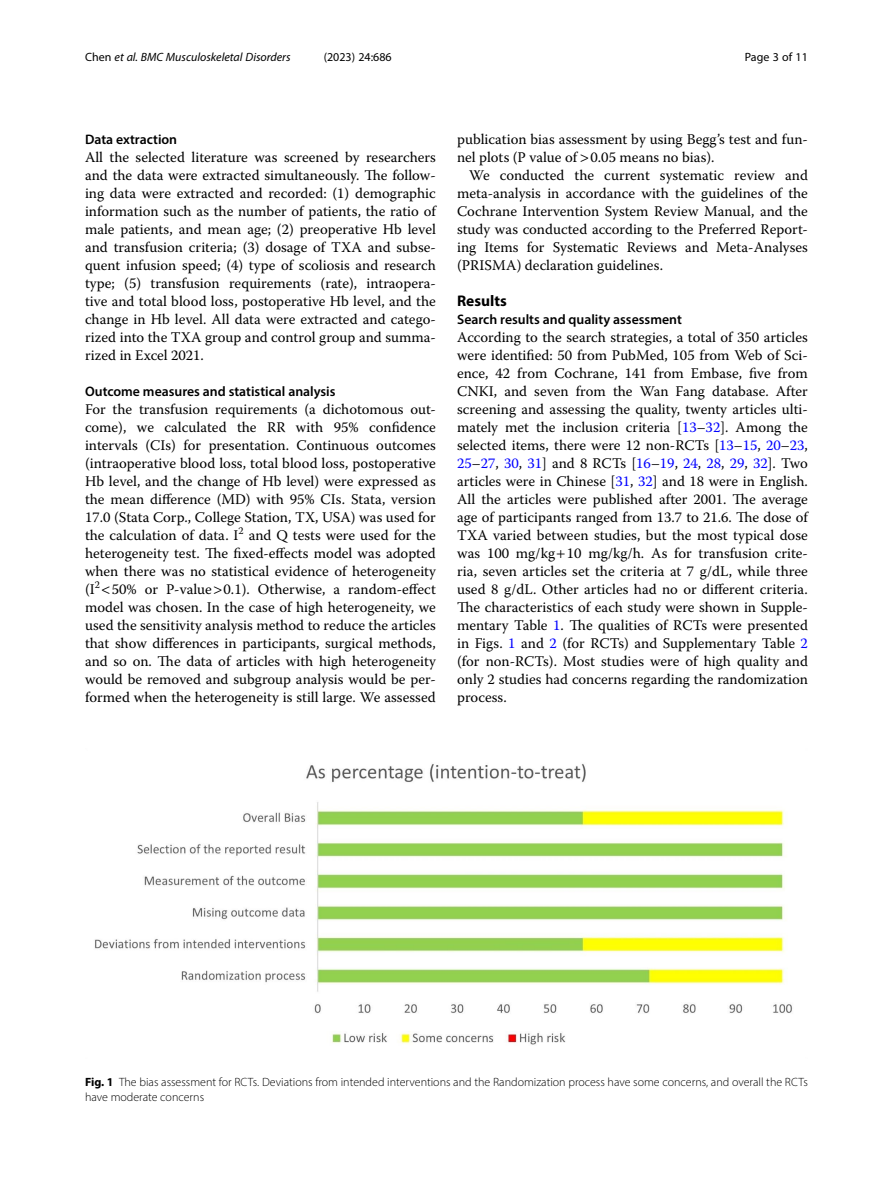
<style>
.page{position:relative;width:893px;height:1191px;background:#fff}
.page>*{position:absolute;margin:0;border:0;box-sizing:border-box;transform-origin:0 0}
.Head_1{font:700 15.45px "Myriad Pro";color:#000}
.Body_Text{font:14.7px/18px "Warnock Pro";color:#000;text-align:justify}
.Body_Text_Indent{font:14.7px/18px "Warnock Pro";color:#000;text-align:justify}
.Head_2{font:600 13.8px "Myriad Pro";color:#000}
.Head_2_After_1{font:600 13.8px "Myriad Pro";color:#000}
.Figure_Caption{font:300 12px/15px "Myriad Pro";color:#000}
.t1{font:italic 12px "Myriad Pro";color:#000}
.t2{font:12px "Myriad Pro";color:#000}
.s1{font-style:normal}
.s2{color:#00f}
.s3{font-weight:700}
</style>
<div class="page">
<img style="left:94px;top:763px;width:698px;height:282px">
<p class="t1" style="left:85px;top:50px;width:207px"><span class="s1">Chen</span> et al. BMC Musculoskeletal Disorders</p>
<p class="t2" style="left:324px;top:50px;width:70px">(2023) 24:686</p>
<p class="t2" style="left:745px;top:50px;width:65px">Page 3 of 11</p>
<p class="Head_2" style="left:85px;top:131px;width:94px">Data extraction</p>
<p class="Body_Text" style="left:85px;top:148px;width:352px">All the selected literature was screened by researchers and the data were extracted simultaneously. The follow&shy;ing data were extracted and recorded: (1) demographic information such as the number of patients, the ratio of male patients, and mean age; (2) preoperative Hb level and transfusion criteria; (3) dosage of TXA and subse&shy;quent infusion speed; (4) type of scoliosis and research type; (5) transfusion requirements (rate), intraopera&shy;tive and total blood loss, postoperative Hb level, and the change in Hb level. All data were extracted and catego&shy;rized into the TXA group and control group and summa&shy;rized in Excel 2021.</p>
<p class="Head_2" style="left:85px;top:383px;width:252px">Outcome measures and statistical analysis</p>
<p class="Body_Text" style="left:85px;top:400px;width:352px">For the transfusion requirements (a dichotomous out&shy;come), we calculated the RR with 95% confidence intervals (CIs) for presentation. Continuous outcomes (intraoperative blood loss, total blood loss, postoperative Hb level, and the change of Hb level) were expressed as the mean difference (MD) with 95% CIs. Stata, version 17.0 (Stata Corp., College Station, TX, USA) was used for the calculation of data. I<sup>2</sup> and Q tests were used for the heterogeneity test. The fixed-effects model was adopted when there was no statistical evidence of heterogeneity (I<sup>2</sup> 50% or P-value 0.1). Otherwise, a random-effect model was chosen. In the case of high heterogeneity, we used the sensitivity analysis method to reduce the articles that show differences in participants, surgical methods, and so on. The data of articles with high heterogeneity would be removed and subgroup analysis would be per&shy;formed when the heterogeneity is still large. We assessed</p>
<p class="Body_Text" style="left:457px;top:130px;width:352px">publication bias assessment by using Begg’s test and fun&shy;nel plots (P value of 0.05 means no bias).</p>
<p class="Body_Text_Indent" style="left:457px;top:166px;width:352px;text-indent:12px">We conducted the current systematic review and meta-analysis in accordance with the guidelines of the Cochrane Intervention System Review Manual, and the study was conducted according to the Preferred Report&shy;ing Items for Systematic Reviews and Meta-Analyses (PRISMA) declaration guidelines.</p>
<p class="Head_1" style="left:457px;top:291px;width:51px">Results</p>
<p class="Head_2_After_1" style="left:457px;top:311px;width:226px">Search results and quality assessment</p>
<p class="Body_Text" style="left:457px;top:328px;width:352px">According to the search strategies, a total of 350 articles were identified: 50 from PubMed, 105 from Web of Sci&shy;ence, 42 from Cochrane, 141 from Embase, five from CNKI, and seven from the Wan Fang database. After screening and assessing the quality, twenty articles ulti&shy;mately met the inclusion criteria [<span class="s2">13</span>–<span class="s2">32</span>]. Among the selected items, there were 12 non-RCTs [<span class="s2">13</span>–<span class="s2">15</span>, <span class="s2">20</span>–<span class="s2">23</span>, <span class="s2">25</span>–<span class="s2">27</span>, <span class="s2">30</span>, <span class="s2">31</span>] and 8 RCTs [<span class="s2">16</span>–<span class="s2">19</span>, <span class="s2">24</span>, <span class="s2">28</span>, <span class="s2">29</span>, <span class="s2">32</span>]. Two articles were in Chinese [<span class="s2">31</span>, <span class="s2">32</span>] and 18 were in English.<br>All the articles were published after 2001. The average age of participants ranged from 13.7 to 21.6. The dose of TXA varied between studies, but the most typical dose was 100 mg/kg 10 mg/kg/h. As for transfusion crite&shy;ria, seven articles set the criteria at 7 g/dL, while three used 8 g/dL. Other articles had no or different criteria.<br>The characteristics of each study were shown in Supple&shy;mentary Table <span class="s2">1</span>. The qualities of RCTs were presented in Figs. <span class="s2">1</span> and <span class="s2">2</span> (for RCTs) and Supplementary Table <span class="s2">2 </span>(for non-RCTs). Most studies were of high quality and only 2 studies had concerns regarding the randomization process.</p>
<p class="Figure_Caption" style="left:85px;top:1074px;width:724px"><span class="s3">Fig. 1</span> The bias assessment for RCTs. Deviations from intended interventions and the Randomization process have some concerns, and overall the RCTs have moderate concerns</p>
</div>
